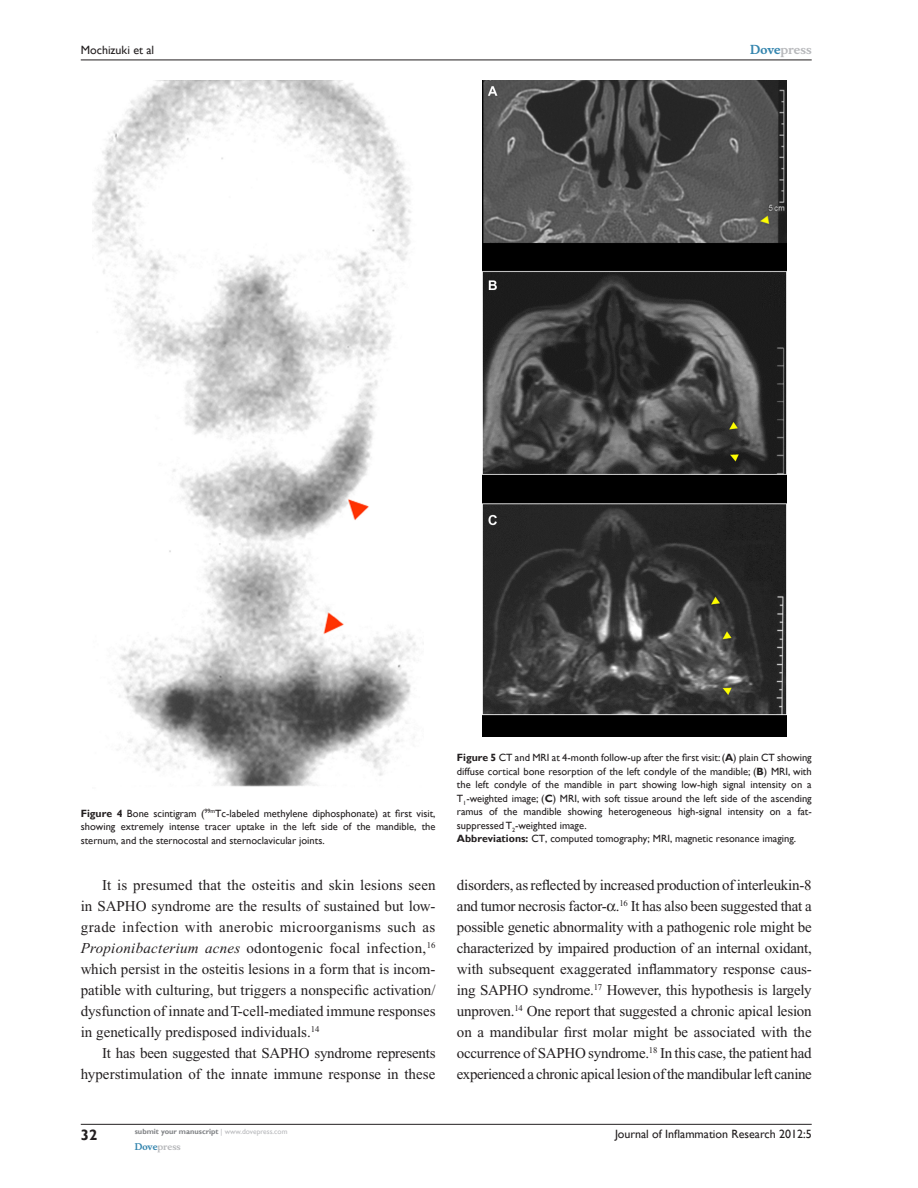
<style>
.page{position:relative;width:918px;height:1188px;background:#fff}
.page>*{position:absolute;margin:0;border:0;box-sizing:border-box;transform-origin:0 0}
.t1{font:15px/21px "Times New Roman";letter-spacing:-.015em;color:#231f20;text-align:justify}
.t2{font:15px/21px "Times New Roman";letter-spacing:.005em;color:#231f20;text-align:right}
.t3{font:700 15px "Gill Sans";color:#231f20}
.t4{font:12px "Gill Sans";color:#231f20}
.t5{font:700 12px "Musee";color:#b8b9bc}
.t6{font:10.5px/13.5px "Gill Sans";color:#231f20;text-align:justify}
.t7{font:700 9px "Musee";color:#b8b9bc}
.t8{font:700 7.5px "Gill Sans";color:#808285}
.s1{color:#3485ae}
.s2{font-weight:700}
.s3{font-style:italic}
.s4{font-weight:400;color:#b8b9bc}
</style>
<div class="page">
<img style="left:93px;top:81px;width:324px;height:706px">
<img style="left:482px;top:81px;width:304px;height:655px">
<hr style="left:81px;top:1124px;width:731px;height:1px;background:#231f20">
<hr style="left:81px;top:60px;width:731px;height:1px;background:#231f20">
<p class="t4" style="left:81px;top:43px;width:75px">Mochizuki et al</p>
<p class="t5" style="left:750px;top:43px;width:63px"><span class="s1">Dove</span>press</p>
<p class="t6" style="left:81px;top:807px;width:356px"><span class="s2">Figure 4</span> Bone scintigram (<sup>99m</sup>Tc-labeled methylene diphosphonate) at first visit, showing extremely intense tracer uptake in the left side of the mandible, the sternum, and the sternocostal and sternoclavicular joints.</p>
<p class="t6" style="left:457px;top:751px;width:356px;text-align:left"><span class="s2">Figure 5</span> CT and MRI at 4-month follow-up after the first visit: (<span class="s2">A</span>) plain CT showing diffuse cortical bone resorption of the left condyle of the mandible; (<span class="s2">B</span>) MRI, with the left condyle of the mandible in part showing low-high signal intensity on a T<sub>1</sub>-weighted image; (<span class="s2">C</span>) MRI, with soft tissue around the left side of the ascending ramus of the mandible showing heterogeneous high-signal intensity on a fat&shy;suppressed T<sub>2</sub>-weighted image.<br><span class="s2">Abbreviations:</span> CT, computed tomography; MRI, magnetic resonance imaging.</p>
<p class="t1" style="left:81px;top:875px;width:356px;text-indent:21px">It is presumed that the osteitis and skin lesions seen in SAPHO syndrome are the results of sustained but low&shy;grade infection with anerobic microorganisms such as <span class="s3">Propionibacterium acnes</span> odontogenic focal infection,<sup>16 </sup>which persist in the osteitis lesions in a form that is incom&shy;patible with culturing, but triggers a nonspecific activation/ dysfunction of innate and T-cell-mediated immune responses in genetically predisposed individuals.<sup>14</sup></p>
<p class="t2" style="left:81px;top:1043px;width:356px">It has been suggested that SAPHO syndrome represents hyperstimulation of the innate immune response in these</p>
<p class="t1" style="left:457px;top:875px;width:357px">disorders, as reflected by increased production of interleukin-8 and tumor necrosis factor- .<sup>16</sup> It has also been suggested that a possible genetic abnormality with a pathogenic role might be characterized by impaired production of an internal oxidant, with subsequent exaggerated inflammatory response caus&shy;ing SAPHO syndrome.<sup>17</sup> However, this hypothesis is largely unproven.<sup>14</sup> One report that suggested a chronic apical lesion on a mandibular first molar might be associated with the occurrence of SAPHO syndrome.<sup>18</sup> In this case, the patient had experienced a chronic apical lesion of the mandibular left canine</p>
<p class="t3" style="left:81px;top:1126px;width:18px">32</p>
<p class="t8" style="left:135px;top:1127px;width:154px">submit your manuscript <span class="s4">| www.dovepress.com</span></p>
<p class="t7" style="left:135px;top:1141px;width:48px"><span class="s1">Dove</span>press</p>
<p class="t4" style="left:615px;top:1127px;width:198px">Journal of Inflammation Research 2012:5</p>
</div>
